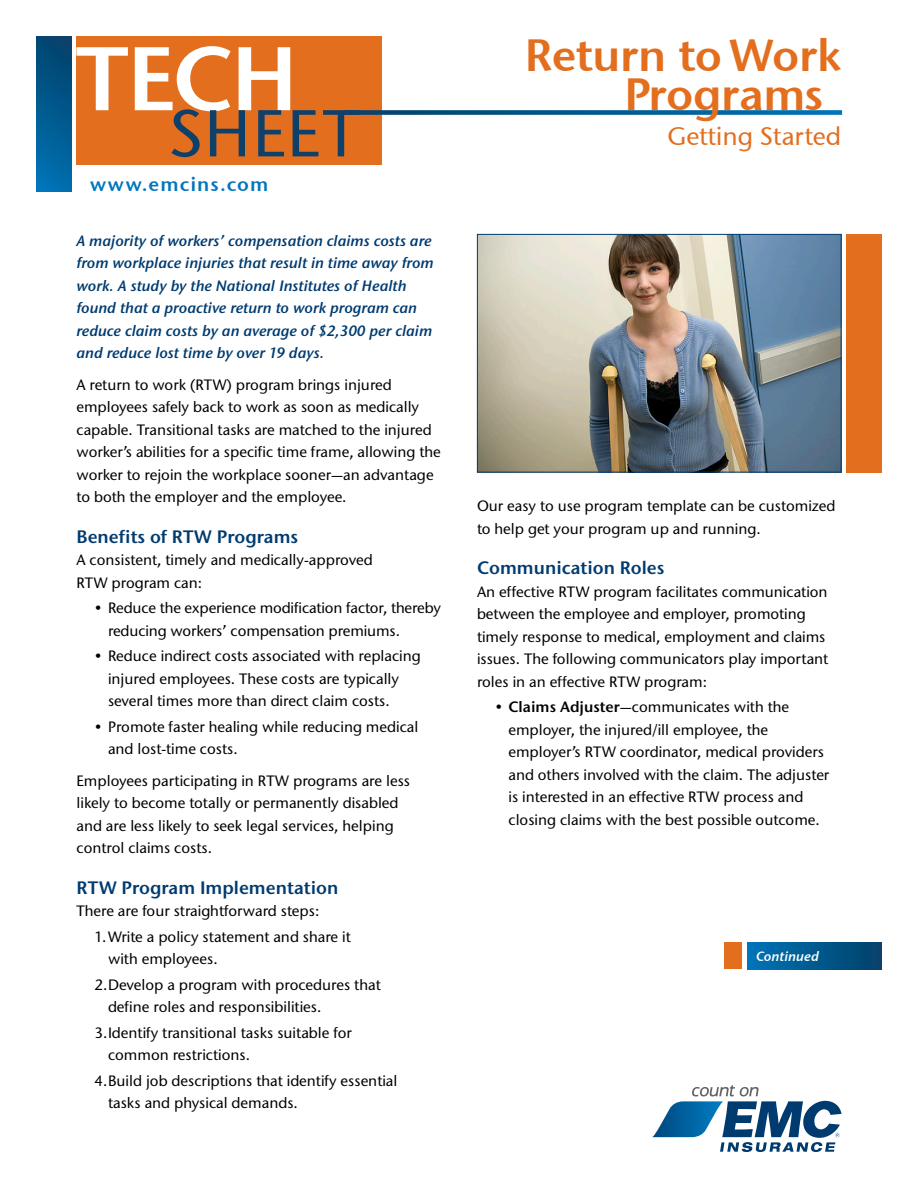
<style>
.page{position:relative;width:918px;height:1188px;background:#fff}
.page>*{position:absolute;margin:0;border:0;box-sizing:border-box;transform-origin:0 0}
.t1{font:45px/39px "Stone Sans Semi ITCTT";letter-spacing:-.01em;color:#e36e1e}
.t2{font:25.5px "Stone Sans ITCTT Medium";color:#e36e1e}
.t3{font:19.5px "Stone Sans Semi ITCTT";letter-spacing:.055em;color:#0076bc}
.subhead{font:18px "Stone Sans ITC Semi";color:#003b70}
.bullet{font:500 15px/22.5px "Stone Sans ITC";color:#000}
.text{font:500 15px/22.5px "Stone Sans ITC";color:#000}
.text_before_bullet{font:500 15px/22.5px "Stone Sans ITC";color:#000}
.intro{font:italic 15px/22.5px "Stone Sans ITC Semi";color:#003b70}
.bullet__last_in_list{font:500 15px/22.5px "Stone Sans ITC";color:#000}
.Continued{font:13.5px "Stone Sans Semi ITCTT Italic";letter-spacing:.01em;color:#fff}
.s1{font-family:"Stone Sans ITC Semi";font-weight:400}
</style>
<div class="page">
<div style="left:76px;top:36px;width:306px;height:129px;background:#e36e1e"></div>
<div style="left:36px;top:36px;width:36px;height:156px;background:linear-gradient(to bottom,#02426b,#0071b3)"></div>
<svg style="left:359px;top:110px;width:483px;height:5px;background:#126596"></svg>
<svg style="left:76px;top:46px;width:283px;height:111px"></svg>
<div style="left:846px;top:234px;width:36px;height:238px;background:#e36e1e"></div>
<img style="left:479px;top:236px;width:361px;height:234px">
<div style="left:477px;top:234px;width:365px;height:238px;border:1px solid #003b70"></div>
<svg style="left:652px;top:1085px;width:189px;height:67px"></svg>
<div style="left:747px;top:942px;width:135px;height:27px;background:linear-gradient(to right,#0074b7,#034069)"></div>
<div style="left:724px;top:942px;width:18px;height:27px;background:#e36e1e"></div>
<h3 class="t3" style="left:90px;top:172px;width:180px">www.emcins.com</h3>
<p class="intro" style="left:76px;top:229px;width:359px">A majority of workers’ compensation claims costs are from workplace injuries that result in time away from work. A study by the National Institutes of Health found that a proactive return to work program can reduce claim costs by an average of $2,300 per claim and reduce lost time by over 19 days.</p>
<p class="text" style="left:76px;top:373px;width:366px">A return to work (RTW) program brings injured employees safely back to work as soon as medically capable. Transitional tasks are matched to the injured worker’s abilities for a specific time frame, allowing the worker to rejoin the workplace sooner—an advantage to both the employer and the employee.</p>
<p class="subhead" style="left:76px;top:525px;width:223px">Benefits of RTW Programs</p>
<p class="text_before_bullet" style="left:76px;top:549px;width:298px">A consistent, timely and medically-approved<br>RTW program can:</p>
<p class="bullet" style="left:108px;top:597px;width:335px;text-indent:-14px">• Reduce the experience modification factor, thereby reducing workers’ compensation premiums.</p>
<p class="bullet" style="left:108px;top:645px;width:314px;text-indent:-14px">• Reduce indirect costs associated with replacing injured employees. These costs are typically several times more than direct claim costs.</p>
<p class="bullet__last_in_list" style="left:108px;top:715px;width:312px;text-indent:-14px">• Promote faster healing while reducing medical and lost-time costs.</p>
<p class="text" style="left:76px;top:769px;width:335px">Employees participating in RTW programs are less likely to become totally or permanently disabled and are less likely to seek legal services, helping control claims costs.</p>
<p class="subhead" style="left:76px;top:876px;width:263px">RTW Program Implementation</p>
<p class="text_before_bullet" style="left:76px;top:900px;width:244px">There are four straightforward steps:</p>
<p class="bullet" style="left:108px;top:925px;width:244px;text-indent:-14px">1.Write a policy statement and share it with employees.</p>
<p class="bullet" style="left:108px;top:973px;width:274px;text-indent:-14px">2.Develop a program with procedures that define roles and responsibilities.</p>
<p class="bullet" style="left:108px;top:1021px;width:245px;text-indent:-14px">3.Identify transitional tasks suitable for common restrictions.</p>
<p class="bullet__last_in_list" style="left:108px;top:1069px;width:291px;text-indent:-14px">4.Build job descriptions that identify essential tasks and physical demands.</p>
<h1 class="t1" style="left:624px;top:35px;width:219px;text-indent:-100px">Return to Work<br>Programs</h1>
<h2 class="t2" style="left:668px;top:120px;width:175px">Getting Started</h2>
<p class="text" style="left:477px;top:495px;width:360px">Our easy to use program template can be customized to help get your program up and running.</p>
<p class="subhead" style="left:477px;top:557px;width:189px">Communication Roles</p>
<p class="text_before_bullet" style="left:477px;top:580px;width:353px">An effective RTW program facilitates communication between the employee and employer, promoting timely response to medical, employment and claims issues. The following communicators play important roles in an effective RTW program:</p>
<p class="bullet" style="left:508px;top:696px;width:322px;text-indent:-14px">• <span class="s1">Claims Adjuster</span>—communicates with the employer, the injured/ill employee, the employer’s RTW coordinator, medical providers and others involved with the claim. The adjuster is interested in an effective RTW process and closing claims with the best possible outcome.</p>
<p class="Continued" style="left:756px;top:948px;width:65px">Continued</p>
</div>
